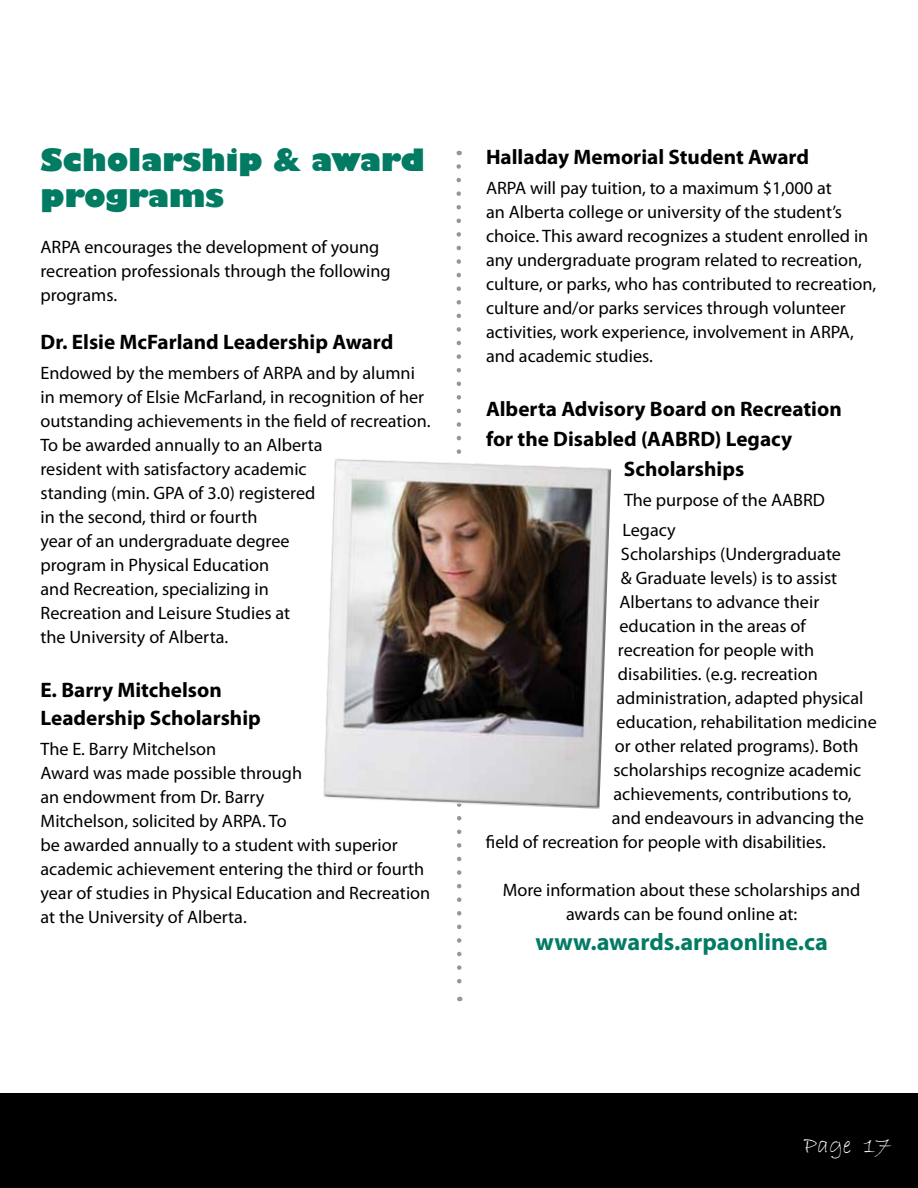
<style>
.page{position:relative;width:918px;height:1188px;background:#fff}
.page>*{position:absolute;margin:0;border:0;box-sizing:border-box;transform-origin:0 0}
.t1{font:800 30px/36px "Gill Sans";color:#027b63}
.t2{font:700 24px "Myriad Pro";color:#027b63}
.t3{font:24px "Bradley Hand ITC";color:#fff}
.t4{font:700 21px/28.5px "Myriad Pro";color:#000}
.t5{font:18px/24px "Myriad Pro";color:#000}
</style>
<div class="page">
<div style="left:0;top:1094px;width:918px;height:94px;background:#000"></div>
<svg style="left:456px;top:164px;width:7px;height:837px"></svg>
<img style="left:323px;top:459px;width:288px;height:350px">
<h1 class="t1" style="left:40px;top:144px;width:386px">Scholarship &amp; award programs</h1>
<p class="t5" style="left:40px;top:234px;width:352px">ARPA encourages the development of young recreation professionals through the following programs.</p>
<p class="t4" style="left:40px;top:327px;width:354px">Dr. Elsie McFarland Leadership Award</p>
<p class="t5" style="left:40px;top:360px;width:392px">Endowed by the members of ARPA and by alumni in memory of Elsie McFarland, in recognition of her outstanding achievements in the field of recreation.<br>To be awarded annually to an Alberta<br>resident with satisfactory academic<br>standing (min. GPA of 3.0) registered<br>in the second, third or fourth<br>year of an undergraduate degree<br>program in Physical Education<br>and Recreation, specializing in<br>Recreation and Leisure Studies at<br>the University of Alberta.</p>
<p class="t4" style="left:40px;top:675px;width:222px">E. Barry Mitchelson<br>Leadership Scholarship</p>
<p class="t5" style="left:40px;top:737px;width:391px">The E. Barry Mitchelson<br>Award was made possible through<br>an endowment from Dr. Barry<br>Mitchelson, solicited by ARPA. To<br>be awarded annually to a student with superior academic achievement entering the third or fourth year of studies in Physical Education and Recreation at the University of Alberta.</p>
<p class="t4" style="left:486px;top:142px;width:325px">Halladay Memorial Student Award</p>
<p class="t5" style="left:486px;top:176px;width:392px">ARPA will pay tuition, to a maximum $1,000 at<br>an Alberta college or university of the student’s choice. This award recognizes a student enrolled in any undergraduate program related to recreation, culture, or parks, who has contributed to recreation, culture and/or parks services through volunteer activities, work experience, involvement in ARPA, and academic studies.</p>
<p class="t4" style="left:486px;top:394px;width:357px">Alberta Advisory Board on Recreation</p>
<p class="t4" style="left:486px;top:424px;width:308px">for the Disabled (AABRD) Legacy</p>
<p class="t4" style="left:624px;top:454px;width:122px">Scholarships</p>
<p class="t5" style="left:622px;top:485px;width:204px;line-height:30px">The purpose of the AABRD<br>Legacy</p>
<p class="t5" style="left:621px;top:542px;width:222px">Scholarships (Undergraduate</p>
<p class="t5" style="left:621px;top:566px;width:218px">&amp; Graduate levels) is to assist</p>
<p class="t5" style="left:619px;top:590px;width:201px">Albertans to advance their</p>
<p class="t5" style="left:619px;top:614px;width:188px">education in the areas of</p>
<p class="t5" style="left:618px;top:638px;width:198px">recreation for people with</p>
<p class="t5" style="left:618px;top:662px;width:201px">disabilities. (e.g. recreation</p>
<p class="t5" style="left:616px;top:686px;width:249px">administration, adapted physical</p>
<p class="t5" style="left:616px;top:710px;width:262px">education, rehabilitation medicine</p>
<p class="t5" style="left:615px;top:734px;width:245px">or other related programs). Both</p>
<p class="t5" style="left:613px;top:758px;width:249px">scholarships recognize academic</p>
<p class="t5" style="left:613px;top:782px;width:240px">achievements, contributions to,</p>
<p class="t5" style="left:612px;top:806px;width:254px">and endeavours in advancing the</p>
<p class="t5" style="left:486px;top:830px;width:342px">field of recreation for people with disabilities.</p>
<p class="t5" style="left:503px;top:878px;width:359px;text-align:center">More information about these scholarships and awards can be found online at:</p>
<h2 class="t2" style="left:536px;top:927px;width:294px">www.awards.arpaonline.ca</h2>
<h2 class="t3" style="left:804px;top:1130px;width:89px">Page 17</h2>
</div>
